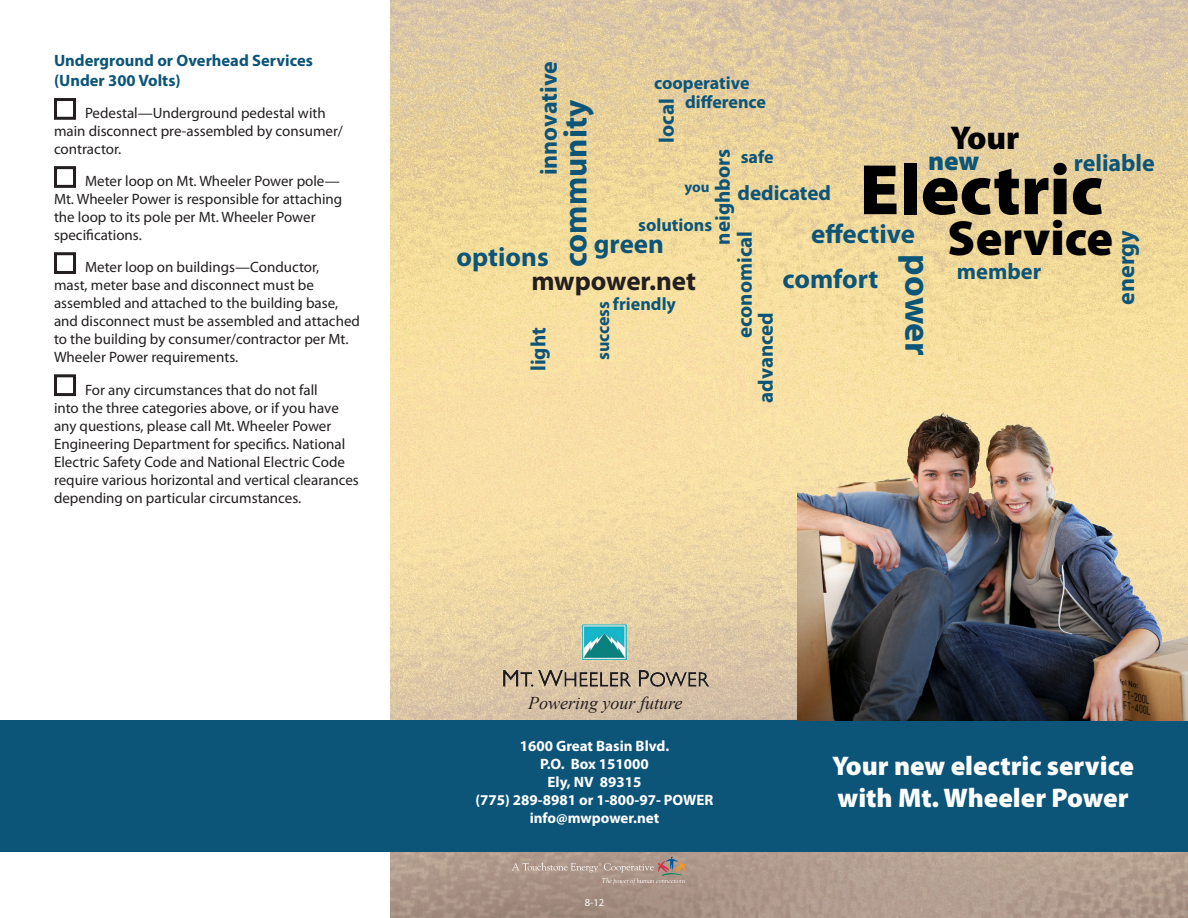
<style>
.page{position:relative;width:1188px;height:918px;background:#fff}
.page>*{position:absolute;margin:0;border:0;box-sizing:border-box;transform-origin:0 0}
.t1{font:900 72px "Myriad Pro";color:#000}
.t2{font:900 49.5px "Myriad Pro";color:#000}
.t3{font:700 36px "Myriad Pro";letter-spacing:-.005em;color:#0c5579}
.t4{font:700 33px "Myriad Pro";color:#0c5579}
.t5{font:900 33px "Myriad Pro";color:#000}
.t6{font:900 27px/32.4px "Myriad Pro";color:#fff}
.t7{font:700 27px "Myriad Pro";color:#0c5579}
.t8{font:700 27px "Myriad Pro";color:#231f20}
.t9{font:900 27px "Myriad Pro";color:#0c5579}
.t10{font:700 24px "Myriad Pro";color:#0c5579}
.t11{font:700 22.5px "Myriad Pro";color:#0c5579}
.t12{font:700 21px "Myriad Pro";color:#0c5579}
.t13{font:700 18px "Myriad Pro";color:#0c5579}
.t14{font:italic 18px "Times New Roman";color:#231f20}
.t15{font:700 16.5px/19.8px "Myriad Pro";color:#0c5579}
.t16{font:15px/18px "Myriad Pro";color:#231f20}
.t17{font:700 15px/18px "Myriad Pro";color:#fff;text-align:center}
.t18{font:700 15px "Myriad Pro";color:#0c5579}
.t19{font:10.5px "Myriad Pro";color:#fff}
</style>
<div class="page">
<img style="left:391px;top:0;width:797px;height:918px">
<img style="left:498px;top:621px;width:216px;height:71px">
<div style="left:0;top:721px;width:1188px;height:131px;background:#0c5579"></div>
<div style="left:54px;top:98px;width:22px;height:22px;border:3px solid #231f20"></div>
<div style="left:54px;top:166px;width:22px;height:22px;border:3px solid #231f20"></div>
<div style="left:54px;top:252px;width:22px;height:22px;border:3px solid #231f20"></div>
<div style="left:54px;top:374px;width:22px;height:22px;border:3px solid #231f20"></div>
<img style="left:798px;top:381px;width:390px;height:340px">
<svg style="left:512px;top:857px;width:174px;height:27px;background:#af998d"></svg>
<p class="t15" style="left:54px;top:50px;width:260px">Underground or Overhead Services (Under 300 Volts)</p>
<p class="t16" style="left:54px;top:104px;width:291px;text-indent:31px">Pedestal—Underground pedestal with main disconnect pre-assembled by consumer/ contractor.</p>
<p class="t16" style="left:54px;top:172px;width:290px;text-indent:31px">Meter loop on Mt. Wheeler Power pole— Mt. Wheeler Power is responsible for attaching the loop to its pole per Mt. Wheeler Power specifications.</p>
<p class="t16" style="left:54px;top:258px;width:308px;text-indent:31px">Meter loop on buildings—Conductor,<br>mast, meter base and disconnect must be assembled and attached to the building base, and disconnect must be assembled and attached to the building by consumer/contractor per Mt.<br>Wheeler Power requirements.</p>
<p class="t16" style="left:54px;top:380px;width:306px;text-indent:31px">For any circumstances that do not fall<br>into the three categories above, or if you have any questions, please call Mt. Wheeler Power Engineering Department for specifics. National Electric Safety Code and National Electric Code require various horizontal and vertical clearances depending on particular circumstances.</p>
<p class="t10" style="left:533px;top:175px;width:115px;rotate:-90deg">innovative</p>
<p class="t13" style="left:654px;top:72px;width:97px">cooperative</p>
<p class="t13" style="left:685px;top:90px;width:82px">difference</p>
<p class="t4" style="left:554px;top:267px;width:169px;rotate:-90deg">community</p>
<p class="t12" style="left:653px;top:143px;width:46px;rotate:-90deg">local</p>
<p class="t5" style="left:950px;top:116px;width:71px">Your</p>
<p class="t1" style="left:860px;top:142px;width:245px">Electric</p>
<p class="t2" style="left:948px;top:205px;width:167px">Service</p>
<p class="t12" style="left:709px;top:245px;width:97px;rotate:-90deg">neighbors</p>
<p class="t13" style="left:741px;top:145px;width:34px">safe</p>
<p class="t9" style="left:928px;top:143px;width:53px">new</p>
<p class="t10" style="left:1074px;top:147px;width:83px">reliable</p>
<p class="t12" style="left:738px;top:179px;width:95px">dedicated</p>
<p class="t12" style="left:731px;top:338px;width:109px;rotate:-90deg">economical</p>
<p class="t7" style="left:811px;top:216px;width:105px">effective</p>
<p class="t18" style="left:684px;top:178px;width:27px">you</p>
<p class="t13" style="left:638px;top:213px;width:75px">solutions</p>
<p class="t10" style="left:1110px;top:305px;width:76px;rotate:-90deg">energy</p>
<p class="t7" style="left:594px;top:226px;width:72px">green</p>
<p class="t7" style="left:457px;top:239px;width:94px">options</p>
<p class="t8" style="left:531px;top:263px;width:166px">mwpower.net</p>
<p class="t7" style="left:783px;top:261px;width:97px">comfort</p>
<p class="t11" style="left:957px;top:257px;width:86px">member</p>
<p class="t13" style="left:591px;top:360px;width:61px;rotate:-90deg">success</p>
<p class="t3" style="left:941px;top:254px;width:103px;rotate:90deg">power</p>
<p class="t13" style="left:613px;top:293px;width:65px">friendly</p>
<p class="t12" style="left:752px;top:403px;width:92px;rotate:-90deg">advanced</p>
<p class="t12" style="left:525px;top:371px;width:45px;rotate:-90deg">light</p>
<p class="t14" style="left:528px;top:691px;width:156px">Powering your future</p>
<p class="t17" style="left:520px;top:736px;width:151px">1600 Great Basin Blvd.</p>
<p class="t17" style="left:540px;top:754px;width:110px">P.O. Box 151000</p>
<p class="t17" style="left:548px;top:772px;width:95px">Ely, NV 89315</p>
<p class="t17" style="left:476px;top:790px;width:240px">(775) 289-8981 or 1-800-97- POWER info@mwpower.net</p>
<p class="t19" style="left:585px;top:896px;width:21px">8-12</p>
<p class="t6" style="left:832px;top:749px;width:303px">Your new electric service with Mt. Wheeler Power</p>
</div>
